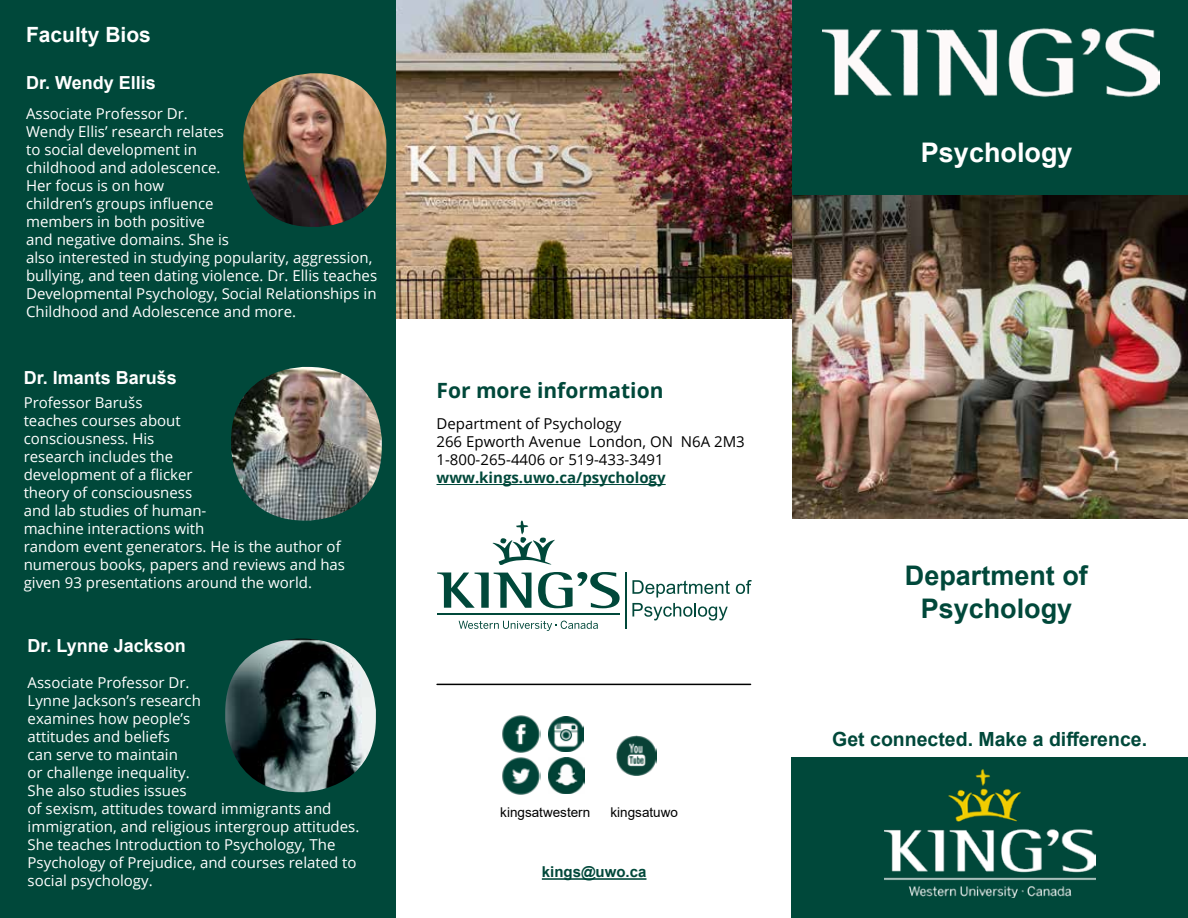
<style>
.page{position:relative;width:1188px;height:918px;background:#fff}
.page>*{position:absolute;margin:0;border:0;box-sizing:border-box;transform-origin:0 0}
.t1{font:700 27px/32.4px "Arial";color:#00483a;text-align:center}
.t2{font:700 27px "Arial";color:#fff}
.t3{font:700 21px "Open Sans";color:#00483a}
.t4{font:700 21px "Arial";color:#fff}
.t5{font:700 19.5px "Arial";color:#00483a}
.t6{font:700 18px "Arial";color:#fff}
.t7{font:15px/18px "Open Sans";color:#fff}
.t8{font:15px/18px "Open Sans";color:#000}
.t9{font:700 15px "Open Sans";color:#00483a}
.t10{font:700 15px "Arial";color:#00483a}
.t11{font:13.5px "Arial";color:#000}
</style>
<div class="page">
<div style="left:792px;top:757px;width:396px;height:161px;background:#00483a"></div>
<div style="left:0;top:0;width:396px;height:918px;background:#00483a"></div>
<div style="left:792px;top:0;width:396px;height:195px;background:#00483a"></div>
<hr style="left:437px;top:684px;width:314px;height:1px;background:#000">
<hr style="left:542px;top:878px;width:105px;height:2px;background:#00483a">
<img style="left:823px;top:28px;width:337px;height:69px">
<img style="left:884px;top:770px;width:211px;height:127px">
<hr style="left:437px;top:614px;width:183px;height:1px;background:#00483a">
<svg style="left:492px;top:520px;width:63px;height:45px"></svg>
<svg style="left:538px;top:572px;width:82px;height:36px"></svg>
<svg style="left:437px;top:572px;width:95px;height:36px"></svg>
<svg style="left:736px;top:580px;width:16px;height:14px"></svg>
<svg style="left:632px;top:580px;width:98px;height:40px"></svg>
<hr style="left:626px;top:572px;width:1px;height:57px;background:#00483a">
<svg style="left:459px;top:621px;width:139px;height:10px"></svg>
<img style="left:502px;top:715px;width:38px;height:38px">
<img style="left:549px;top:716px;width:35px;height:35px">
<img style="left:502px;top:757px;width:38px;height:38px">
<img style="left:617px;top:736px;width:39px;height:39px">
<img style="left:548px;top:758px;width:36px;height:35px">
<img style="left:243px;top:73px;width:143px;height:154px">
<img style="left:396px;top:0;width:396px;height:319px">
<img style="left:231px;top:367px;width:151px;height:154px">
<img style="left:792px;top:195px;width:396px;height:324px">
<img style="left:225px;top:639px;width:151px;height:153px">
<hr style="left:436px;top:484px;width:230px;height:1px;background:#00483a">
<h2 class="t4" style="left:26px;top:20px;width:126px">Faculty Bios</h2>
<p class="t6" style="left:26px;top:70px;width:131px">Dr. Wendy Ellis</p>
<p class="t7" style="left:26px;top:104px;width:353px">Associate Professor Dr.<br>Wendy Ellis’ research relates<br>to social development in<br>childhood and adolescence.<br>Her focus is on how<br>children’s groups influence<br>members in both positive<br>and negative domains. She is<br>also interested in studying popularity, aggression, bullying, and teen dating violence. Dr. Ellis teaches Developmental Psychology, Social Relationships in Childhood and Adolescence and more.</p>
<p class="t6" style="left:24px;top:365px;width:155px">Dr. Imants Barušs</p>
<p class="t7" style="left:24px;top:394px;width:323px">Professor Barušs<br>teaches courses about<br>consciousness. His<br>research includes the<br>development of a flicker<br>theory of consciousness<br>and lab studies of human-<br>machine interactions with<br>random event generators. He is the author of numerous books, papers and reviews and has given 93 presentations around the world.</p>
<p class="t6" style="left:28px;top:633px;width:160px">Dr. Lynne Jackson</p>
<p class="t7" style="left:28px;top:673px;width:333px">Associate Professor Dr.<br>Lynne Jackson’s research<br>examines how people’s<br>attitudes and beliefs<br>can serve to maintain<br>or challenge inequality.<br>She also studies issues<br>of sexism, attitudes toward immigrants and immigration, and religious intergroup attitudes.<br>She teaches Introduction to Psychology, The<br>Psychology of Prejudice, and courses related to social psychology.</p>
<h2 class="t3" style="left:436px;top:375px;width:229px">For more information</h2>
<p class="t8" style="left:436px;top:415px;width:310px">Department of Psychology<br>266 Epworth Avenue London, ON N6A 2M3<br>1-800-265-4406 or 519-433-3491</p>
<p class="t9" style="left:436px;top:467px;width:231px">www.kings.uwo.ca/psychology</p>
<p class="t11" style="left:500px;top:803px;width:92px">kingsatwestern</p>
<p class="t11" style="left:611px;top:803px;width:69px">kingsatuwo</p>
<p class="t10" style="left:542px;top:862px;width:106px">kings@uwo.ca</p>
<h1 class="t2" style="left:921px;top:134px;width:153px">Psychology</h1>
<h1 class="t1" style="left:905px;top:560px;width:185px">Department of<br>Psychology</h1>
<h3 class="t5" style="left:832px;top:725px;width:316px">Get connected. Make a difference.</h3>
</div>
